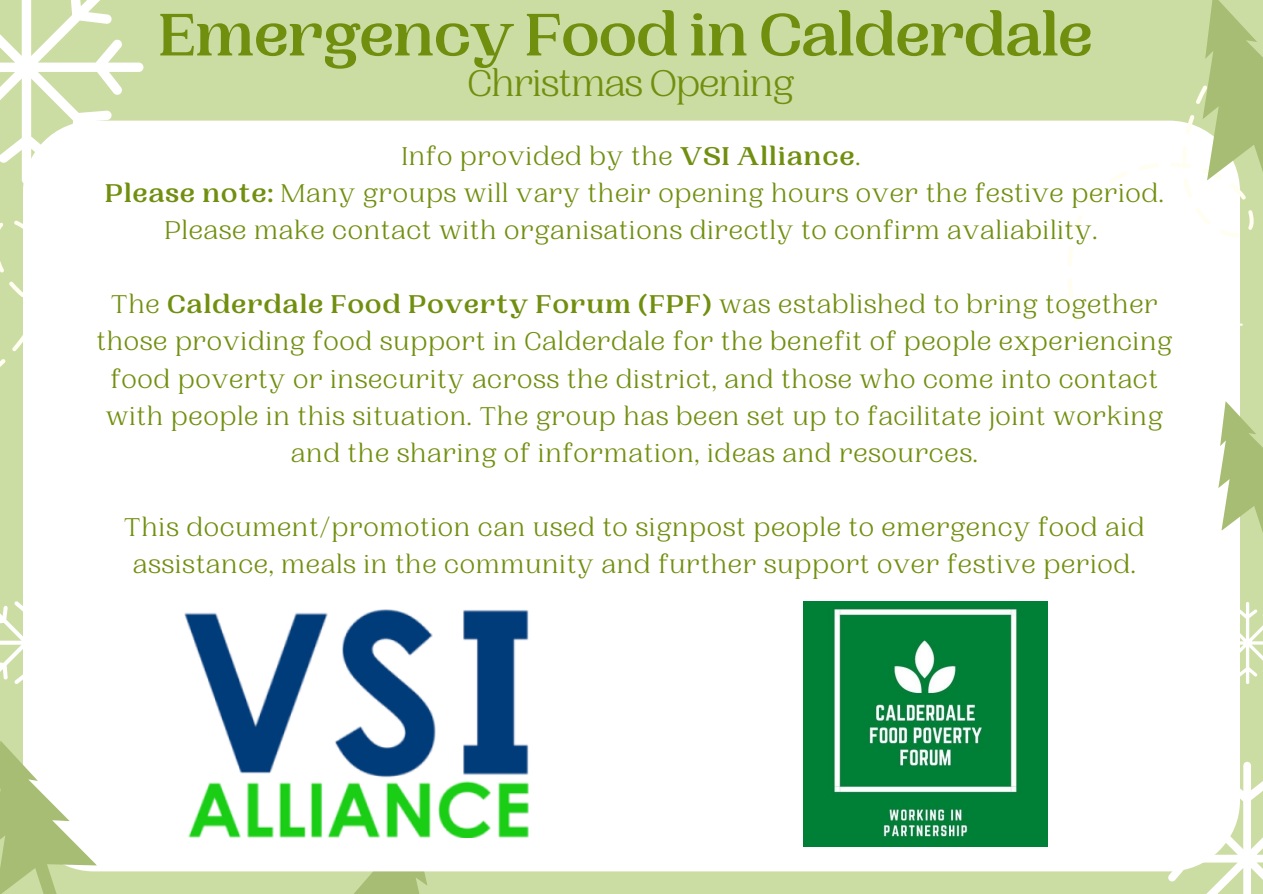
<style>
.page{position:relative;width:1263px;height:894px;background:#fff}
.page>*{position:absolute;margin:0;border:0;box-sizing:border-box;transform-origin:0 0}
.t1{font:700 63px "PP Woodland";letter-spacing:-.03em;color:#718f0f}
.t2{font:39px "PP Woodland";letter-spacing:-.03em;color:#718f0f}
.t3{font:27px/37px "PP Woodland";letter-spacing:.025em;color:#718f0f;text-align:center}
.s1{font-weight:700}
</style>
<div class="page">
<div style="left:0;top:0;width:1263px;height:893px;background:#ccdda3"></div>
<svg style="left:338px;top:871px;width:119px;height:22px"></svg>
<svg style="left:0;top:359px;width:6px;height:8px"></svg>
<svg style="left:12px;top:335px;width:11px;height:17px"></svg>
<svg style="left:0;top:220px;width:23px;height:77px"></svg>
<div style="left:23px;top:121px;width:1217px;height:750px;background:#fff;border-radius:71px"></div>
<svg style="left:1072px;top:311px;width:5px;height:11px"></svg>
<svg style="left:1073px;top:216px;width:9px;height:18px"></svg>
<svg style="left:1087px;top:190px;width:14px;height:15px"></svg>
<svg style="left:1110px;top:172px;width:17px;height:11px"></svg>
<svg style="left:1068px;top:247px;width:5px;height:19px"></svg>
<svg style="left:1068px;top:279px;width:5px;height:19px"></svg>
<svg style="left:0;top:0;width:143px;height:184px"></svg>
<svg style="left:1240px;top:602px;width:23px;height:82px"></svg>
<svg style="left:0;top:601px;width:23px;height:83px"></svg>
<svg style="left:1218px;top:401px;width:45px;height:132px"></svg>
<svg style="left:0;top:741px;width:103px;height:152px"></svg>
<svg style="left:1150px;top:761px;width:113px;height:132px"></svg>
<svg style="left:1138px;top:0;width:125px;height:237px"></svg>
<img style="left:184px;top:609px;width:345px;height:228px">
<img style="left:804px;top:601px;width:244px;height:244px">
<p class="t1" style="left:158px;top:-1px;width:937px">Emergency Food in Calderdale</p>
<p class="t2" style="left:468px;top:61px;width:328px">Christmas Opening</p>
<p class="t3" style="left:401px;top:138px;width:460px">Info provided by the <span class="s1">VSI Alliance</span>.</p>
<p class="t3" style="left:105px;top:175px;width:1060px"><span class="s1">Please note:</span> Many groups will vary their opening hours over the festive period.<br>Please make contact with organisations directly to confirm avaliability.</p>
<p class="t3" style="left:96px;top:286px;width:1077px">The <span class="s1">Calderdale Food Poverty Forum (FPF)</span> was established to bring together those providing food support in Calderdale for the benefit of people experiencing food poverty or insecurity across the district, and those who come into contact with people in this situation. The group has been set up to facilitate joint working and the sharing of information, ideas and resources.</p>
<p class="t3" style="left:124px;top:509px;width:1022px">This document/promotion can used to signpost people to emergency food aid assistance, meals in the community and further support over festive period.</p>
</div>
